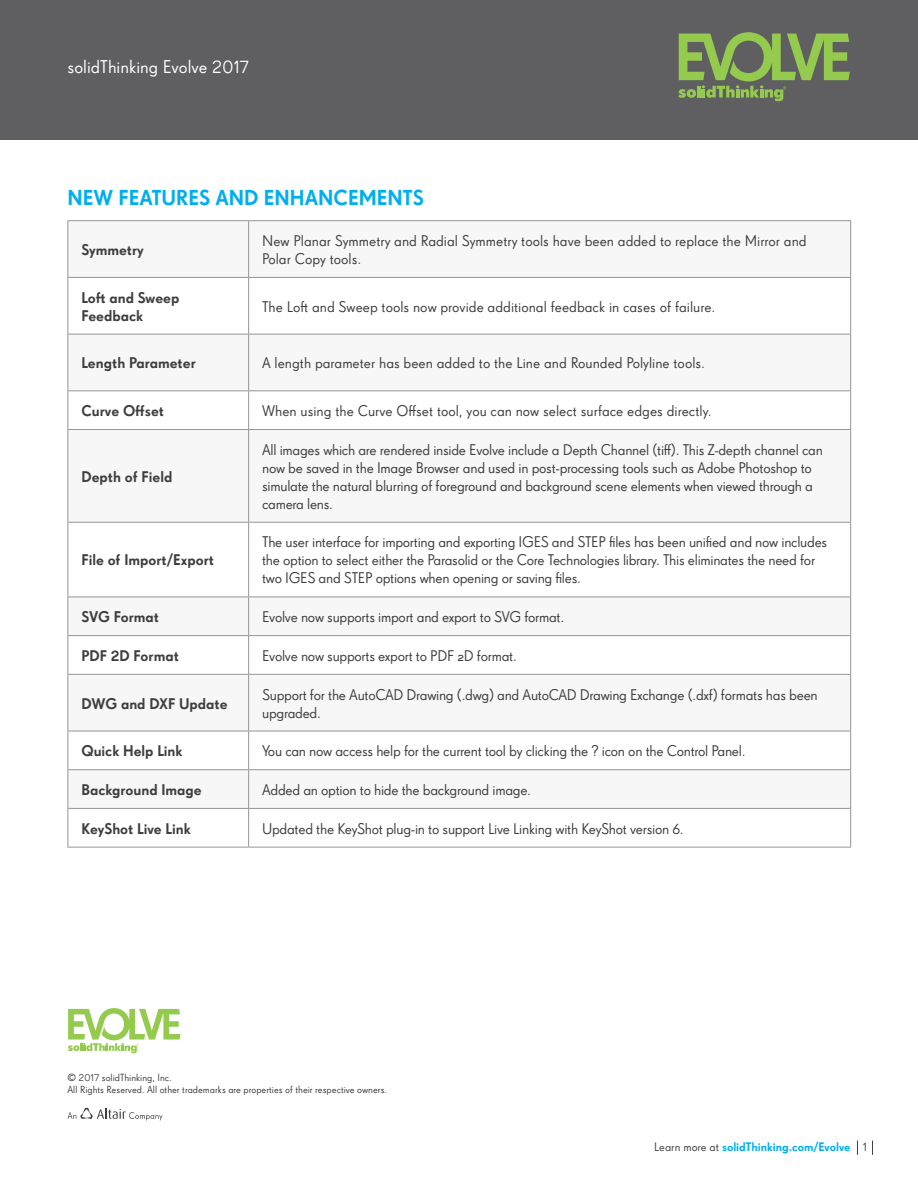
<style>
.page{position:relative;width:918px;height:1188px;background:#fff}
.page>*{position:absolute;margin:0;border:0;box-sizing:border-box;transform-origin:0 0}
.t1{font:500 21px "Super Grotesk Pro";color:#00aeef}
.t2{font:18px "Super Grotesk Pro";color:#fff}
.t3{font:15px/18px "Super Grotesk Pro";letter-spacing:-.02em;color:#3e3e3f}
.t4{font:15px/18px "Super Grotesk Pro";color:#3e3e3f}
.t5{font:500 15px/18px "Super Grotesk Pro";color:#3e3e3f}
.t6{font:500 12px "Super Grotesk Pro";color:#00aeef}
.t7{font:12px "Super Grotesk Pro";color:#3e3e3f}
.t8{font:10.05px "Super Grotesk Pro";color:#3e3e3f}
.s1{font-weight:400;color:#3e3e3f}
</style>
<div class="page">
<svg style="left:857px;top:1141px;width:1px;height:14px"></svg>
<svg style="left:872px;top:1141px;width:1px;height:14px"></svg>
<div style="left:0;top:0;width:918px;height:139px;background:#5f5f62"></div>
<svg style="left:69px;top:221px;width:781px;height:301px"></svg>
<svg style="left:69px;top:523px;width:781px;height:324px"></svg>
<hr style="left:68px;top:220px;width:181px;height:1px;background:#939598">
<hr style="left:68px;top:221px;width:1px;height:56px;background:#939598">
<hr style="left:249px;top:220px;width:602px;height:1px;background:#939598">
<hr style="left:248px;top:221px;width:1px;height:56px;background:#939598">
<hr style="left:850px;top:221px;width:1px;height:56px;background:#939598">
<hr style="left:68px;top:277px;width:181px;height:1px;background:#939598">
<hr style="left:68px;top:278px;width:1px;height:56px;background:#939598">
<hr style="left:249px;top:277px;width:602px;height:1px;background:#939598">
<hr style="left:248px;top:278px;width:1px;height:56px;background:#939598">
<hr style="left:850px;top:278px;width:1px;height:56px;background:#939598">
<hr style="left:68px;top:391px;width:1px;height:38px;background:#939598">
<hr style="left:248px;top:391px;width:1px;height:38px;background:#939598">
<hr style="left:850px;top:391px;width:1px;height:38px;background:#939598">
<hr style="left:68px;top:334px;width:181px;height:1px;background:#939598">
<hr style="left:68px;top:334px;width:1px;height:56px;background:#939598">
<hr style="left:68px;top:390px;width:181px;height:1px;background:#939598">
<hr style="left:249px;top:334px;width:602px;height:1px;background:#939598">
<hr style="left:248px;top:334px;width:1px;height:56px;background:#939598">
<hr style="left:850px;top:334px;width:1px;height:56px;background:#939598">
<hr style="left:249px;top:390px;width:602px;height:1px;background:#939598">
<hr style="left:249px;top:429px;width:602px;height:1px;background:#939598">
<hr style="left:850px;top:430px;width:1px;height:92px;background:#939598">
<hr style="left:249px;top:522px;width:602px;height:1px;background:#939598">
<hr style="left:850px;top:523px;width:1px;height:74px;background:#939598">
<hr style="left:850px;top:636px;width:1px;height:38px;background:#939598">
<hr style="left:249px;top:674px;width:602px;height:1px;background:#939598">
<hr style="left:850px;top:675px;width:1px;height:56px;background:#939598">
<hr style="left:249px;top:731px;width:602px;height:1px;background:#939598">
<hr style="left:850px;top:731px;width:1px;height:38px;background:#939598">
<hr style="left:249px;top:769px;width:602px;height:1px;background:#939598">
<hr style="left:850px;top:770px;width:1px;height:38px;background:#939598">
<hr style="left:249px;top:808px;width:602px;height:1px;background:#939598">
<hr style="left:850px;top:809px;width:1px;height:38px;background:#939598">
<hr style="left:249px;top:847px;width:602px;height:1px;background:#939598">
<hr style="left:68px;top:523px;width:1px;height:74px;background:#939598">
<hr style="left:248px;top:523px;width:1px;height:74px;background:#939598">
<hr style="left:68px;top:636px;width:1px;height:38px;background:#939598">
<hr style="left:248px;top:636px;width:1px;height:38px;background:#939598">
<hr style="left:68px;top:731px;width:1px;height:38px;background:#939598">
<hr style="left:248px;top:731px;width:1px;height:38px;background:#939598">
<hr style="left:68px;top:770px;width:1px;height:38px;background:#939598">
<hr style="left:248px;top:770px;width:1px;height:38px;background:#939598">
<hr style="left:68px;top:809px;width:1px;height:38px;background:#939598">
<hr style="left:248px;top:809px;width:1px;height:38px;background:#939598">
<hr style="left:68px;top:597px;width:181px;height:1px;background:#939598">
<hr style="left:68px;top:597px;width:1px;height:38px;background:#939598">
<hr style="left:68px;top:674px;width:181px;height:1px;background:#939598">
<hr style="left:68px;top:675px;width:1px;height:56px;background:#939598">
<hr style="left:68px;top:769px;width:181px;height:1px;background:#939598">
<hr style="left:68px;top:808px;width:181px;height:1px;background:#939598">
<hr style="left:68px;top:847px;width:181px;height:1px;background:#939598">
<hr style="left:249px;top:597px;width:602px;height:1px;background:#939598">
<hr style="left:248px;top:597px;width:1px;height:38px;background:#939598">
<hr style="left:850px;top:597px;width:1px;height:38px;background:#939598">
<hr style="left:249px;top:635px;width:602px;height:1px;background:#939598">
<hr style="left:248px;top:675px;width:1px;height:56px;background:#939598">
<hr style="left:68px;top:429px;width:181px;height:1px;background:#939598">
<hr style="left:68px;top:430px;width:1px;height:92px;background:#939598">
<hr style="left:248px;top:430px;width:1px;height:92px;background:#939598">
<hr style="left:68px;top:522px;width:181px;height:1px;background:#939598">
<hr style="left:68px;top:635px;width:181px;height:1px;background:#939598">
<hr style="left:68px;top:731px;width:181px;height:1px;background:#939598">
<svg style="left:678px;top:32px;width:172px;height:69px"></svg>
<svg style="left:68px;top:1108px;width:95px;height:12px"></svg>
<svg style="left:68px;top:1008px;width:112px;height:45px"></svg>
<p class="t2" style="left:68px;top:56px;width:183px">solidThinking Evolve 2017</p>
<p class="t1" style="left:68px;top:185px;width:358px">NEW FEATURES AND ENHANCEMENTS</p>
<p class="t5" style="left:81px;top:241px;width:64px">Symmetry</p>
<p class="t4" style="left:262px;top:232px;width:546px">New Planar Symmetry and Radial Symmetry tools have been added to replace the Mirror and<br>Polar Copy tools.</p>
<p class="t5" style="left:81px;top:288px;width:100px">Loft and Sweep<br>Feedback</p>
<p class="t4" style="left:262px;top:297px;width:455px">The Loft and Sweep tools now provide additional feedback in cases of failure.</p>
<p class="t5" style="left:81px;top:354px;width:116px">Length Parameter</p>
<p class="t4" style="left:262px;top:354px;width:444px">A length parameter has been added to the Line and Rounded Polyline tools.</p>
<p class="t5" style="left:81px;top:402px;width:84px">Curve Offset</p>
<p class="t4" style="left:262px;top:402px;width:451px">When using the Curve Offset tool, you can now select surface edges directly.</p>
<p class="t5" style="left:81px;top:467px;width:93px">Depth of Field</p>
<p class="t5" style="left:81px;top:551px;width:134px">File of Import/Export</p>
<p class="t3" style="left:262px;top:441px;width:562px">All images which are rendered inside Evolve include a Depth Channel (tiff). This Z-depth channel can now be saved in the Image Browser and used in post-processing tools such as Adobe Photoshop to simulate the natural blurring of foreground and background scene elements when viewed through a camera lens.</p>
<p class="t3" style="left:262px;top:533px;width:567px">The user interface for importing and exporting IGES and STEP files has been unified and now includes the option to select either the Parasolid or the Core Technologies library. This eliminates the need for two IGES and STEP options when opening or saving files.</p>
<p class="t5" style="left:81px;top:608px;width:79px">SVG Format</p>
<p class="t3" style="left:262px;top:608px;width:304px">Evolve now supports import and export to SVG format.</p>
<p class="t5" style="left:81px;top:646px;width:99px">PDF 2D Format</p>
<p class="t3" style="left:262px;top:647px;width:256px">Evolve now supports export to PDF 2D format.</p>
<p class="t5" style="left:81px;top:694px;width:148px">DWG and DXF Update</p>
<p class="t3" style="left:262px;top:685px;width:557px">Support for the AutoCAD Drawing (.dwg) and AutoCAD Drawing Exchange (.dxf) formats has been upgraded.</p>
<p class="t5" style="left:81px;top:742px;width:103px">Quick Help Link</p>
<p class="t3" style="left:262px;top:742px;width:485px">You can now access help for the current tool by clicking the ? icon on the Control Panel.</p>
<p class="t5" style="left:81px;top:781px;width:122px">Background Image</p>
<p class="t3" style="left:262px;top:781px;width:271px">Added an option to hide the background image.</p>
<p class="t5" style="left:81px;top:819px;width:111px">KeyShot Live Link</p>
<p class="t3" style="left:262px;top:819px;width:423px">Updated the KeyShot plug-in to support Live Linking with KeyShot version 6.</p>
<p class="t8" style="left:68px;top:1072px;width:106px">© 2017 solidThinking, Inc.</p>
<p class="t8" style="left:68px;top:1084px;width:321px">All Rights Reserved. All other trademarks are properties of their respective owners.</p>
<p class="t6" style="left:654px;top:1140px;width:198px"><span class="s1">Learn more at</span> solidThinking.com/Evolve</p>
<p class="t7" style="left:863px;top:1140px;width:6px">1</p>
</div>
